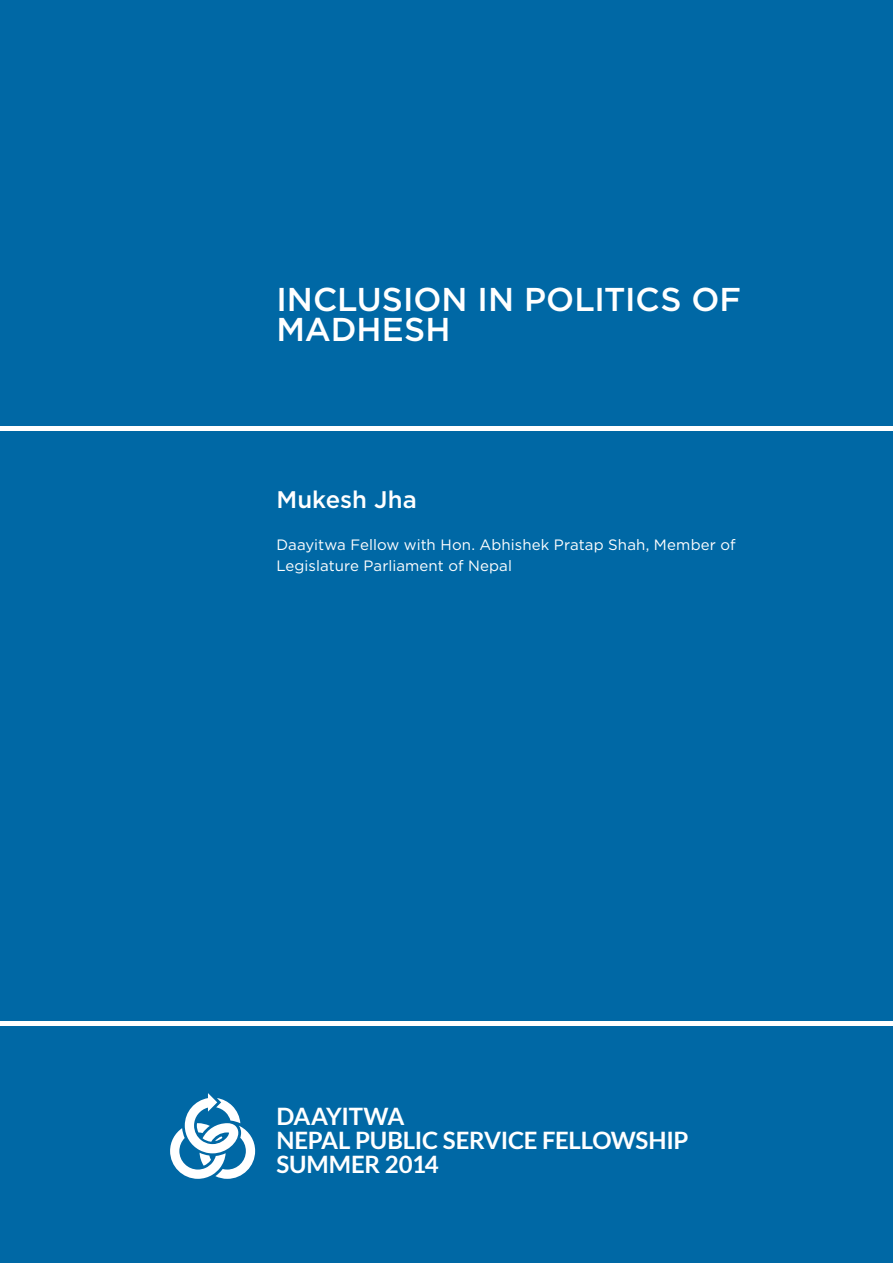
<style>
.page{position:relative;width:893px;height:1263px;background:#0068a5}
.page>*{position:absolute;margin:0;border:0;box-sizing:border-box;transform-origin:0 0}
.t1{font:500 33px/30px "Gotham";color:#fff}
.Sub-Subtitle{font:700 24px "Lato";letter-spacing:-.015em;color:#fff}
.Subtitle{font:500 24px "Gotham";color:#fff}
.Sub-Subtitle-2{font:15px/21px "Gotham";letter-spacing:.005em;color:#fff}
</style>
<div class="page">
<hr style="left:0;top:426px;width:893px;height:4px;background:#fff">
<div style="left:0;top:1021px;width:893px;height:5px;background:#fff"></div>
<svg style="left:170px;top:1093px;width:85px;height:86px"></svg>
<p class="t1" style="left:276px;top:284px;width:466px">INCLUSION IN POLITICS OF<br>MADHESH</p>
<p class="Subtitle" style="left:276px;top:484px;width:142px">Mukesh Jha</p>
<p class="Sub-Subtitle-2" style="left:276px;top:534px;width:461px">Daayitwa Fellow with Hon. Abhishek Pratap Shah, Member of<br>Legislature Parliament of Nepal</p>
<p class="Sub-Subtitle" style="left:276px;top:1102px;width:129px">DAAYITWA</p>
<p class="Sub-Subtitle" style="left:276px;top:1126px;width:414px">NEPAL PUBLIC SERVICE FELLOWSHIP</p>
<p class="Sub-Subtitle" style="left:276px;top:1150px;width:164px">SUMMER 2014</p>
</div>
